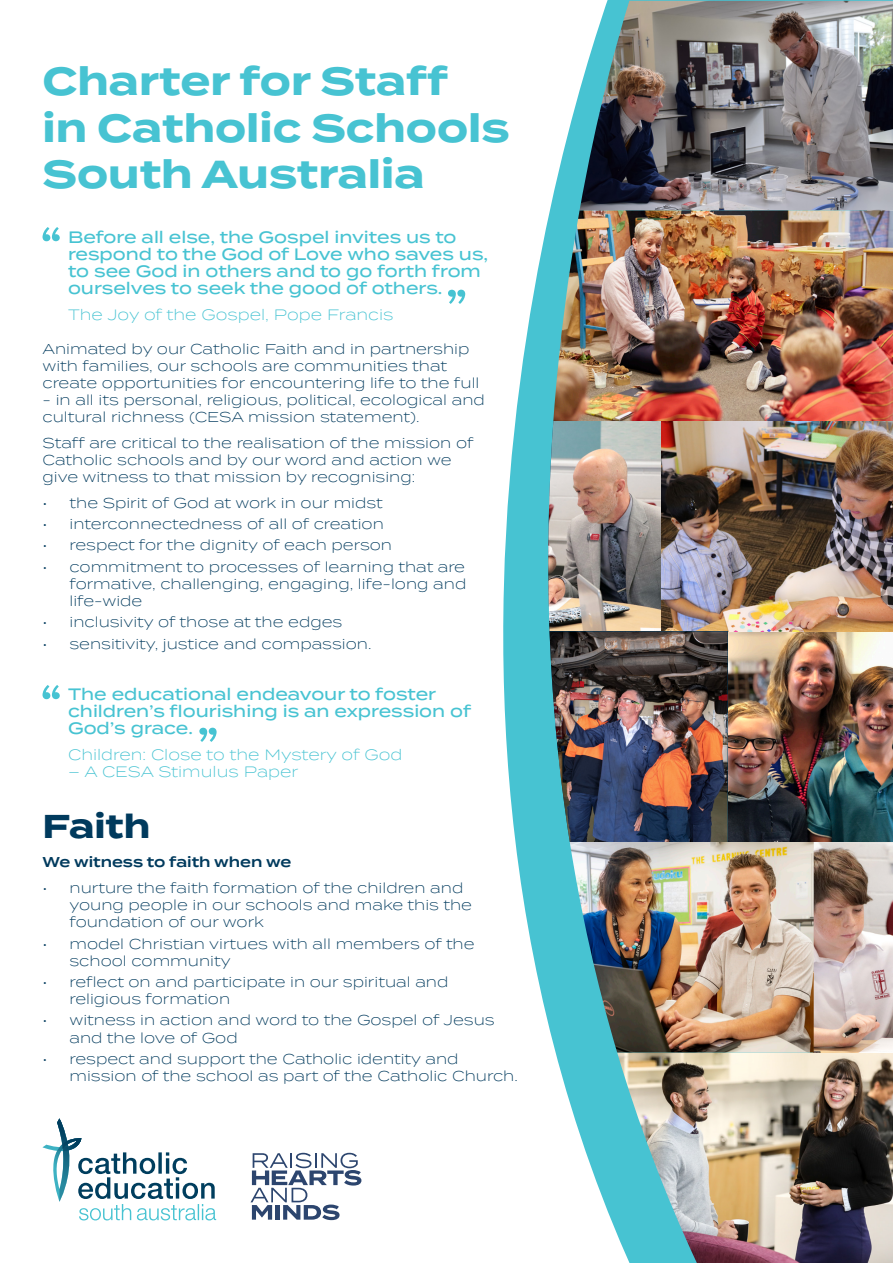
<style>
.page{position:relative;width:893px;height:1263px;background:#fff}
.page>*{position:absolute;margin:0;border:0;box-sizing:border-box;transform-origin:0 0}
.t1{font:700 39px/46.8px "Termina";color:#47c3d2}
.Paragraph_Style_2{font:700 33px "Termina";color:#003a5d}
.Paragraph_Style_2-2{font:500 16.5px/17.1px "Termina";color:#47c3d2}
.Paragraph_Style_2-3{font:300 15px "Termina";color:#47c3d2}
.Paragraph_Style_3{font:300 14.25px/17.1px "Termina";color:#003a5d}
.Paragraph_Style_2-4{font:600 14.25px "Termina";color:#003a5d}
</style>
<div class="page">
<svg style="left:347px;top:0;width:291px;height:1234px"></svg>
<svg style="left:43px;top:1118px;width:173px;height:102px"></svg>
<svg style="left:251px;top:1153px;width:110px;height:67px"></svg>
<img style="left:579px;top:1px;width:314px;height:209px">
<svg style="left:500px;top:421px;width:47px;height:210px;background:#64ccd9"></svg>
<img style="left:547px;top:421px;width:114px;height:210px">
<img style="left:728px;top:631px;width:165px;height:211px">
<img style="left:661px;top:421px;width:232px;height:210px">
<img style="left:553px;top:210px;width:340px;height:211px">
<img style="left:617px;top:1052px;width:276px;height:211px">
<img style="left:570px;top:842px;width:323px;height:210px">
<img style="left:526px;top:631px;width:202px;height:211px">
<svg style="left:43px;top:227px;width:17px;height:14px"></svg>
<svg style="left:43px;top:685px;width:17px;height:14px"></svg>
<svg style="left:448px;top:290px;width:17px;height:14px"></svg>
<svg style="left:199px;top:728px;width:18px;height:14px"></svg>
<p class="t1" style="left:43px;top:58px;width:469px">Charter for Staff<br>in Catholic Schools</p>
<p class="t1" style="left:43px;top:152px;width:383px">South Australia</p>
<p class="Paragraph_Style_2-2" style="left:68px;top:228px;width:422px">Before all else, the Gospel invites us to respond to the God of Love who saves us, to see God in others and to go forth from ourselves to seek the good of others.</p>
<p class="Paragraph_Style_2-3" style="left:68px;top:304px;width:327px">The Joy of the Gospel, Pope Francis</p>
<p class="Paragraph_Style_3" style="left:43px;top:340px;width:438px">Animated by our Catholic Faith and in partnership with families, our schools are communities that create opportunities for encountering life to the full</p>
<p class="Paragraph_Style_3" style="left:43px;top:391px;width:444px">- in all its personal, religious, political, ecological and cultural richness (CESA mission statement).</p>
<p class="Paragraph_Style_3" style="left:43px;top:434px;width:433px">Staff are critical to the realisation of the mission of<br>Catholic schools and by our word and action we give witness to that mission by recognising:</p>
<p class="Paragraph_Style_3" style="left:43px;top:493px;width:342px">• the Spirit of God at work in our midst</p>
<p class="Paragraph_Style_3" style="left:43px;top:515px;width:343px">• interconnectedness of all of creation</p>
<p class="Paragraph_Style_3" style="left:43px;top:536px;width:351px">• respect for the dignity of each person</p>
<p class="Paragraph_Style_3" style="left:70px;top:557px;width:398px;text-align:justify;text-indent:-27px">• commitment to processes of learning that are formative, challenging, engaging, life-long and life-wide</p>
<p class="Paragraph_Style_3" style="left:43px;top:613px;width:301px">• inclusivity of those at the edges</p>
<p class="Paragraph_Style_3" style="left:43px;top:634px;width:330px">• sensitivity, justice and compassion.</p>
<p class="Paragraph_Style_2-2" style="left:68px;top:685px;width:405px">The educational endeavour to foster children’s flourishing is an expression of<br>God’s grace.</p>
<p class="Paragraph_Style_2-3" style="left:68px;top:743px;width:336px">Children: Close to the Mystery of God</p>
<p class="Paragraph_Style_2-3" style="left:68px;top:761px;width:232px">– A CESA Stimulus Paper</p>
<p class="Paragraph_Style_2" style="left:43px;top:801px;width:109px">Faith</p>
<p class="Paragraph_Style_2-4" style="left:43px;top:852px;width:250px">We witness to faith when we</p>
<p class="Paragraph_Style_3" style="left:70px;top:879px;width:404px;text-indent:-27px">• nurture the faith formation of the children and young people in our schools and make this the foundation of our work</p>
<p class="Paragraph_Style_3" style="left:70px;top:934px;width:407px;text-indent:-27px">• model Christian virtues with all members of the school community</p>
<p class="Paragraph_Style_3" style="left:70px;top:973px;width:380px;text-indent:-27px">• reflect on and participate in our spiritual and religious formation</p>
<p class="Paragraph_Style_3" style="left:70px;top:1011px;width:427px;text-indent:-27px">• witness in action and word to the Gospel of Jesus and the love of God</p>
<p class="Paragraph_Style_3" style="left:70px;top:1050px;width:450px;text-indent:-27px">• respect and support the Catholic identity and mission of the school as part of the Catholic Church.</p>
</div>
